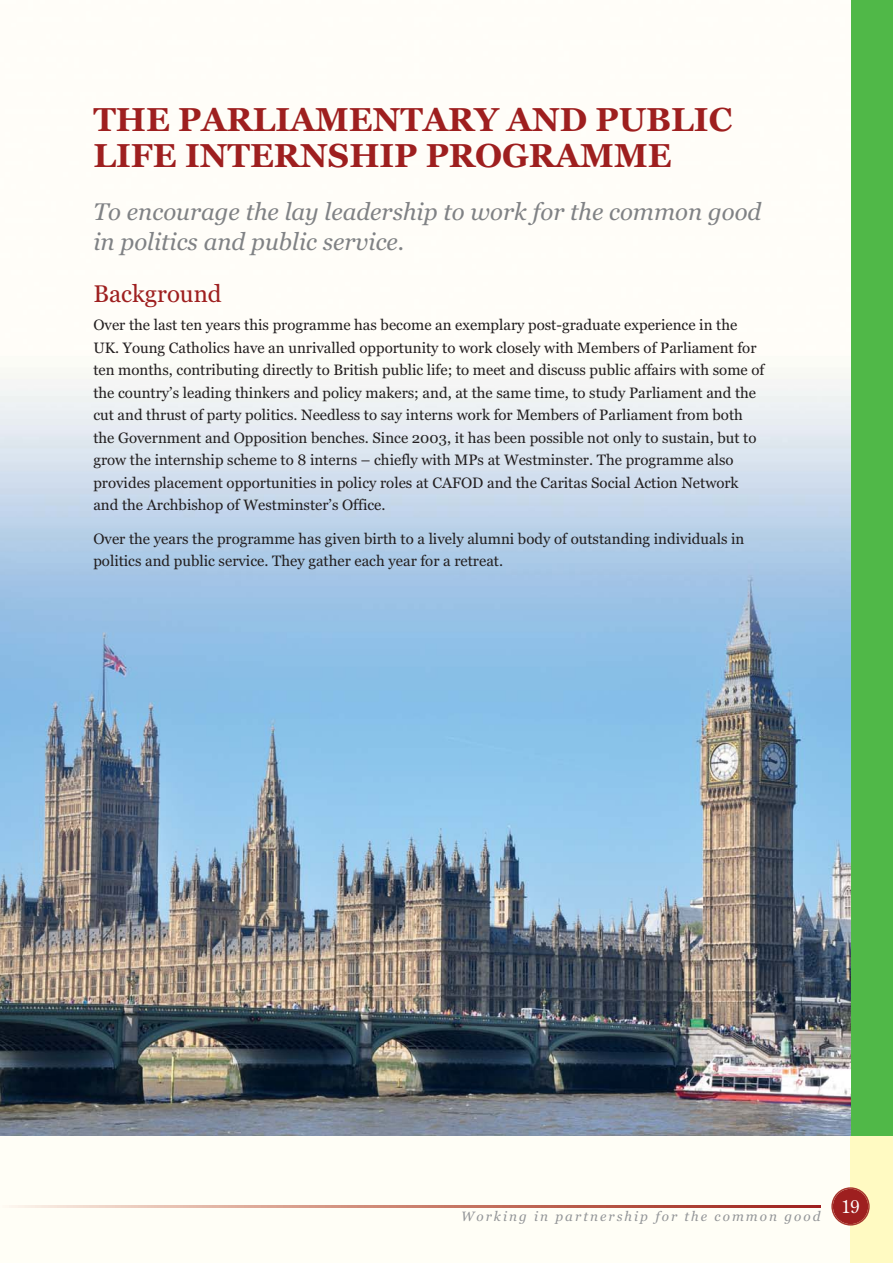
<style>
.page{position:relative;width:893px;height:1263px;background:#fff}
.page>*{position:absolute;margin:0;border:0;box-sizing:border-box;transform-origin:0 0}
.t1{font:700 33px/36px "Georgia";color:#9e1f1f}
.t2{font:italic 24px/30px "Georgia";color:#808285}
.t3{font:24px "Georgia";color:#9e1f1f}
.t4{font:18px "Century Old Style";color:#fff}
.t5{font:15px/22.5px "Georgia";color:#231f20}
.t6{font:italic 13.5px "Georgia";letter-spacing:.15em;color:#939598}
</style>
<div class="page">
<div style="left:0;top:0;width:892px;height:1263px;background:#fffef6"></div>
<div style="left:850px;top:0;width:42px;height:1263px;background:#fffac2"></div>
<div style="left:850px;top:0;width:42px;height:1135px;background:#50b848"></div>
<svg style="left:831px;top:1187px;width:38px;height:39px"></svg>
<img style="left:18px;top:1206px;width:802px;height:1px">
<img style="left:0;top:388px;width:850px;height:747px">
<h1 class="t1" style="left:93px;top:104px;width:640px">THE PARLIAMENTARY AND PUBLIC<br>LIFE INTERNSHIP PROGRAMME</h1>
<h2 class="t2" style="left:93px;top:198px;width:669px">To encourage the lay leadership to work for the common good in politics and public service.</h2>
<h2 class="t3" style="left:93px;top:284px;width:130px">Background</h2>
<p class="t5" style="left:93px;top:315px;width:672px">Over the last ten years this programme has become an exemplary post-graduate experience in the UK. Young Catholics have an unrivalled opportunity to work closely with Members of Parliament for ten months, contributing directly to British public life; to meet and discuss public affairs with some of the country’s leading thinkers and policy makers; and, at the same time, to study Parliament and the cut and thrust of party politics. Needless to say interns work for Members of Parliament from both the Government and Opposition benches. Since 2003, it has been possible not only to sustain, but to grow the internship scheme to 8 interns – chiefly with MPs at Westminster. The programme also provides placement opportunities in policy roles at CAFOD and the Caritas Social Action Network and the Archbishop of Westminster’s Office.</p>
<p class="t5" style="left:93px;top:529px;width:652px">Over the years the programme has given birth to a lively alumni body of outstanding individuals in politics and public service. They gather each year for a retreat.</p>
<p class="t6" style="left:461px;top:1211px;width:361px">Working in partnership for the common good</p>
<p class="t4" style="left:841px;top:1199px;width:19px">19</p>
</div>
